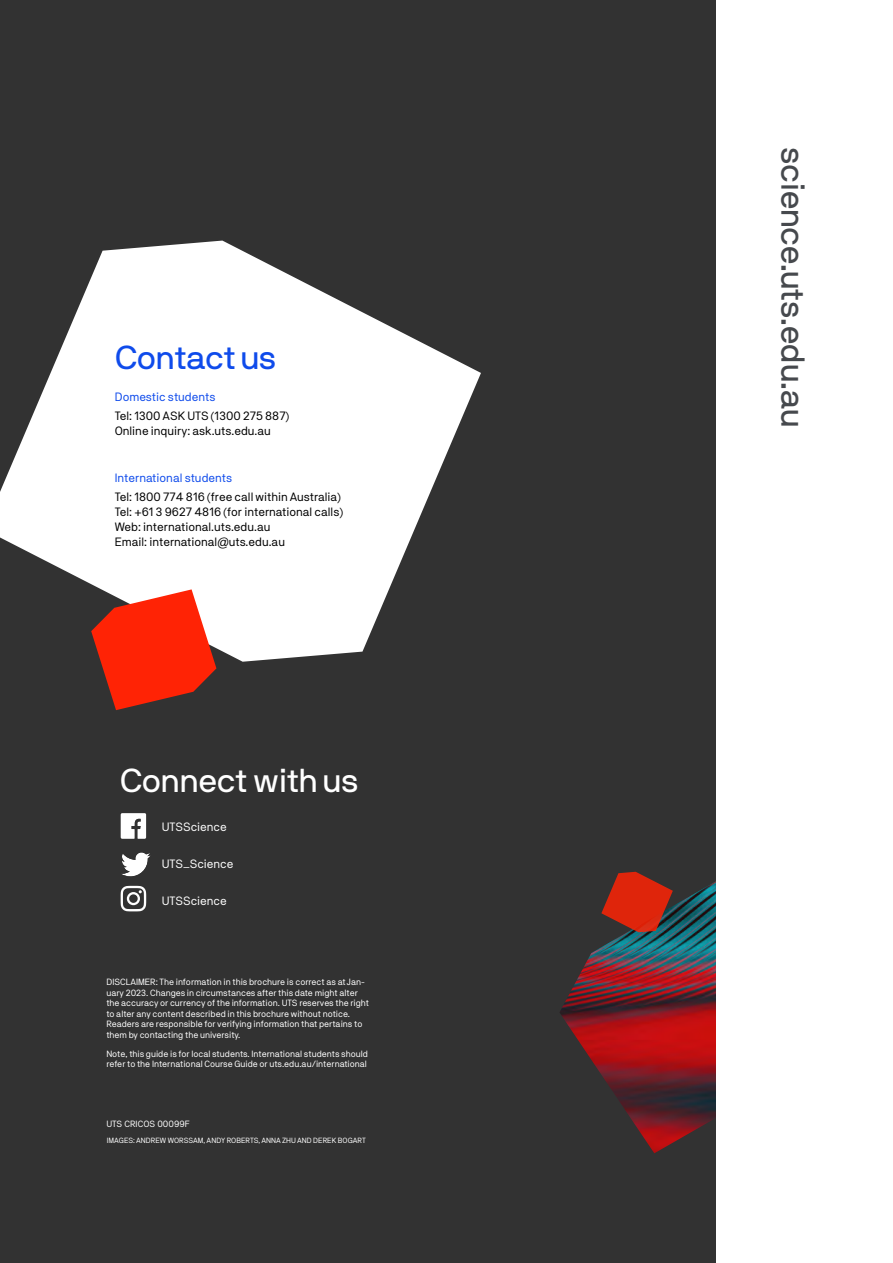
<style>
.page{position:relative;width:893px;height:1263px;background:#fff}
.page>*{position:absolute;margin:0;border:0;box-sizing:border-box;transform-origin:0 0}
.t1{font:33px "NB International Pro";color:#46494d}
.t2{font:33px "NB International Pro";color:#fff}
.t3{font:33px "NB International Pro";letter-spacing:-.01em;color:#0f4beb}
.t4{font:12px/15px "NB Akademie Std";color:#000}
.t5{font:12px "NB Akademie Std";color:#0f4beb}
.t6{font:12px "NB Akademie Std";color:#fff}
.t7{font:9px/10.5px "NB Akademie Std";color:#fff}
.t8{font:7.5px "NB Akademie Std";color:#fff}
.s1{color:#fff}
</style>
<div class="page">
<div style="left:0;top:0;width:715px;height:1263px;background:#323232"></div>
<img style="left:560px;top:882px;width:155px;height:271px">
<svg style="left:0;top:241px;width:481px;height:421px;fill:#fff"></svg>
<svg style="left:91px;top:589px;width:125px;height:121px"></svg>
<svg style="left:601px;top:872px;width:72px;height:60px"></svg>
<svg style="left:122px;top:852px;width:29px;height:24px"></svg>
<svg style="left:121px;top:813px;width:25px;height:26px"></svg>
<svg style="left:121px;top:886px;width:25px;height:25px"></svg>
<h1 class="t3" style="left:115px;top:339px;width:163px">Contact us</h1>
<h2 class="t5" style="left:115px;top:390px;width:102px">Domestic students</h2>
<h2 class="t4" style="left:115px;top:408px;width:176px">Tel: 1300 ASK UTS (1300 275 887)<br>Online inquiry: ask.uts.edu.au</h2>
<h2 class="t5" style="left:115px;top:471px;width:119px">International students</h2>
<h2 class="t4" style="left:115px;top:489px;width:230px">Tel: 1800 774 816 (free call within Australia)<br>Tel: +61 3 9627 4816 (for international calls)<br>Web: international.uts.edu.au<br>Email: international@uts.edu.au</h2>
<h1 class="t2" style="left:120px;top:762px;width:241px">Connect with us</h1>
<h2 class="t6" style="left:162px;top:820px;width:67px">UTSScience</h2>
<h2 class="t6" style="left:162px;top:857px;width:73px">UTS_Science</h2>
<h2 class="t6" style="left:162px;top:894px;width:67px">UTSScience</h2>
<p class="t7" style="left:106px;top:976px;width:264px">DISCLAIMER: The information in this brochure is correct as at Jan&shy;uary 2023. Changes in circumstances after this date might alter the accuracy or currency of the information. UTS reserves the right to alter any content described in this brochure without notice.<br>Readers are responsible for verifying information that pertains to them by contacting the university.</p>
<p class="t7" style="left:106px;top:1048px;width:263px">Note, this guide is for local students. International students should refer to the International Course Guide or uts.edu.au/international</p>
<p class="t7" style="left:106px;top:1118px;width:85px">UTS CRICOS 00099F</p>
<p class="t8" style="left:107px;top:1136px;width:260px">IMAGES: ANDREW WORSSAM, ANDY ROBERTS, ANNA ZHU AND DEREK BOGART</p>
<h1 class="t1" style="left:812px;top:147px;width:320px;rotate:90deg">science.uts.edu.au<span class="s1">au</span></h1>
</div>
